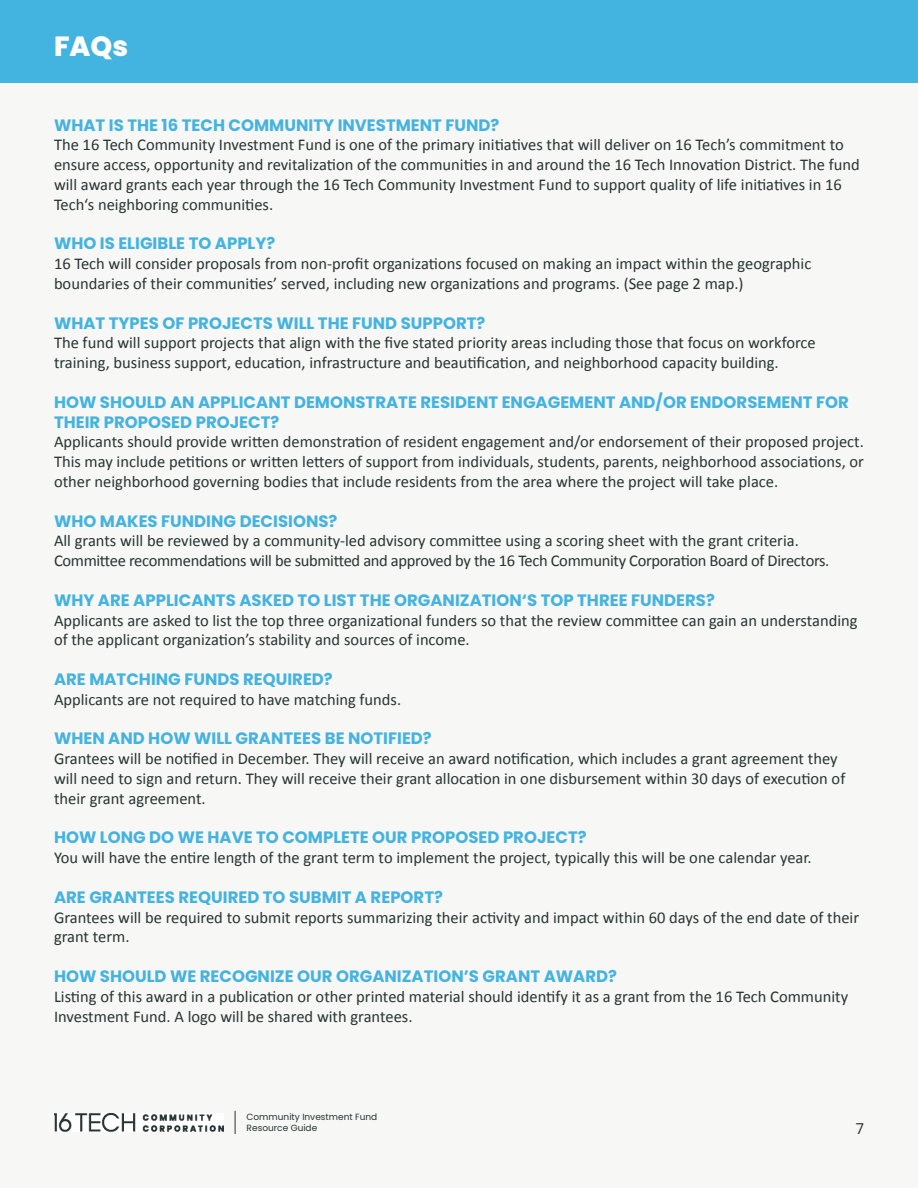
<style>
.page{position:relative;width:918px;height:1188px;background:#f7f7f5}
.page>*{position:absolute;margin:0;border:0;box-sizing:border-box;transform-origin:0 0}
.t1{font:800 27.75px "Poppins";color:#fff}
.t2{font:16.5px/19.8px "Calibri";color:#273534}
.t3{font:700 16.5px/19.8px "Poppins";color:#45b3df}
.t4{font:16.5px/19.8px "Calibri";letter-spacing:-.02em;color:#273534}
.t5{font:15px "Poppins";color:#273534}
.t6{font:9px/10.8px "Poppins";color:#273534}
</style>
<div class="page">
<img style="left:54px;top:1113px;width:170px;height:18px">
<svg style="left:235px;top:1111px;width:1px;height:23px"></svg>
<div style="left:0;top:0;width:918px;height:82px;background:#43b4e0"></div>
<p class="t1" style="left:54px;top:30px;width:76px">FAQs</p>
<p class="t3" style="left:54px;top:115px;width:447px">WHAT IS THE 16 TECH COMMUNITY INVESTMENT FUND?</p>
<p class="t2" style="left:54px;top:135px;width:807px">The 16 Tech Community Investment Fund is one of the primary initiatives that will deliver on 16 Tech’s commitment to ensure access, opportunity and revitalization of the communities in and around the 16 Tech Innovation District. The fund will award grants each year through the 16 Tech Community Investment Fund to support quality of life initiatives in 16<br>Tech‘s neighboring communities.</p>
<p class="t3" style="left:54px;top:234px;width:223px">WHO IS ELIGIBLE TO APPLY?</p>
<p class="t2" style="left:54px;top:253px;width:759px">16 Tech will consider proposals from non-profit organizations focused on making an impact within the geographic boundaries of their communities’ served, including new organizations and programs. (See page 2 map.)</p>
<p class="t3" style="left:54px;top:313px;width:433px">WHAT TYPES OF PROJECTS WILL THE FUND SUPPORT?</p>
<p class="t2" style="left:54px;top:333px;width:763px">The fund will support projects that align with the five stated priority areas including those that focus on workforce training, business support, education, infrastructure and beautification, and neighborhood capacity building.</p>
<p class="t3" style="left:54px;top:392px;width:796px">HOW SHOULD AN APPLICANT DEMONSTRATE RESIDENT ENGAGEMENT AND/OR ENDORSEMENT FOR<br>THEIR PROPOSED PROJECT?</p>
<p class="t2" style="left:54px;top:432px;width:811px;text-align:justify">Applicants should provide written demonstration of resident engagement and/or endorsement of their proposed project.<br>This may include petitions or written letters of support from individuals, students, parents, neighborhood associations, or other neighborhood governing bodies that include residents from the area where the project will take place.</p>
<p class="t3" style="left:54px;top:511px;width:285px">WHO MAKES FUNDING DECISIONS?</p>
<p class="t4" style="left:54px;top:531px;width:777px">All grants will be reviewed by a community-led advisory committee using a scoring sheet with the grant criteria.<br>Committee recommendations will be submitted and approved by the 16 Tech Community Corporation Board of Directors.</p>
<p class="t3" style="left:54px;top:590px;width:662px">WHY ARE APPLICANTS ASKED TO LIST THE ORGANIZATION‘S TOP THREE FUNDERS?</p>
<p class="t2" style="left:54px;top:610px;width:805px">Applicants are asked to list the top three organizational funders so that the review committee can gain an understanding of the applicant organization’s stability and sources of income.</p>
<p class="t3" style="left:54px;top:669px;width:280px">ARE MATCHING FUNDS REQUIRED?</p>
<p class="t2" style="left:54px;top:689px;width:349px">Applicants are not required to have matching funds.</p>
<p class="t3" style="left:54px;top:729px;width:379px">WHEN AND HOW WILL GRANTEES BE NOTIFIED?</p>
<p class="t2" style="left:54px;top:748px;width:793px">Grantees will be notified in December. They will receive an award notification, which includes a grant agreement they will need to sign and return. They will receive their grant allocation in one disbursement within 30 days of execution of their grant agreement.</p>
<p class="t3" style="left:54px;top:828px;width:534px">HOW LONG DO WE HAVE TO COMPLETE OUR PROPOSED PROJECT?</p>
<p class="t2" style="left:54px;top:847px;width:759px">You will have the entire length of the grant term to implement the project, typically this will be one calendar year.</p>
<p class="t3" style="left:54px;top:887px;width:390px">ARE GRANTEES REQUIRED TO SUBMIT A REPORT?</p>
<p class="t2" style="left:54px;top:907px;width:807px">Grantees will be required to submit reports summarizing their activity and impact within 60 days of the end date of their grant term.</p>
<p class="t3" style="left:54px;top:966px;width:565px">HOW SHOULD WE RECOGNIZE OUR ORGANIZATION’S GRANT AWARD?</p>
<p class="t2" style="left:54px;top:986px;width:796px">Listing of this award in a publication or other printed material should identify it as a grant from the 16 Tech Community<br>Investment Fund. A logo will be shared with grantees.</p>
<p class="t6" style="left:247px;top:1112px;width:132px">Community Investment Fund<br>Resource Guide</p>
<p class="t5" style="left:856px;top:1120px;width:10px">7</p>
</div>
